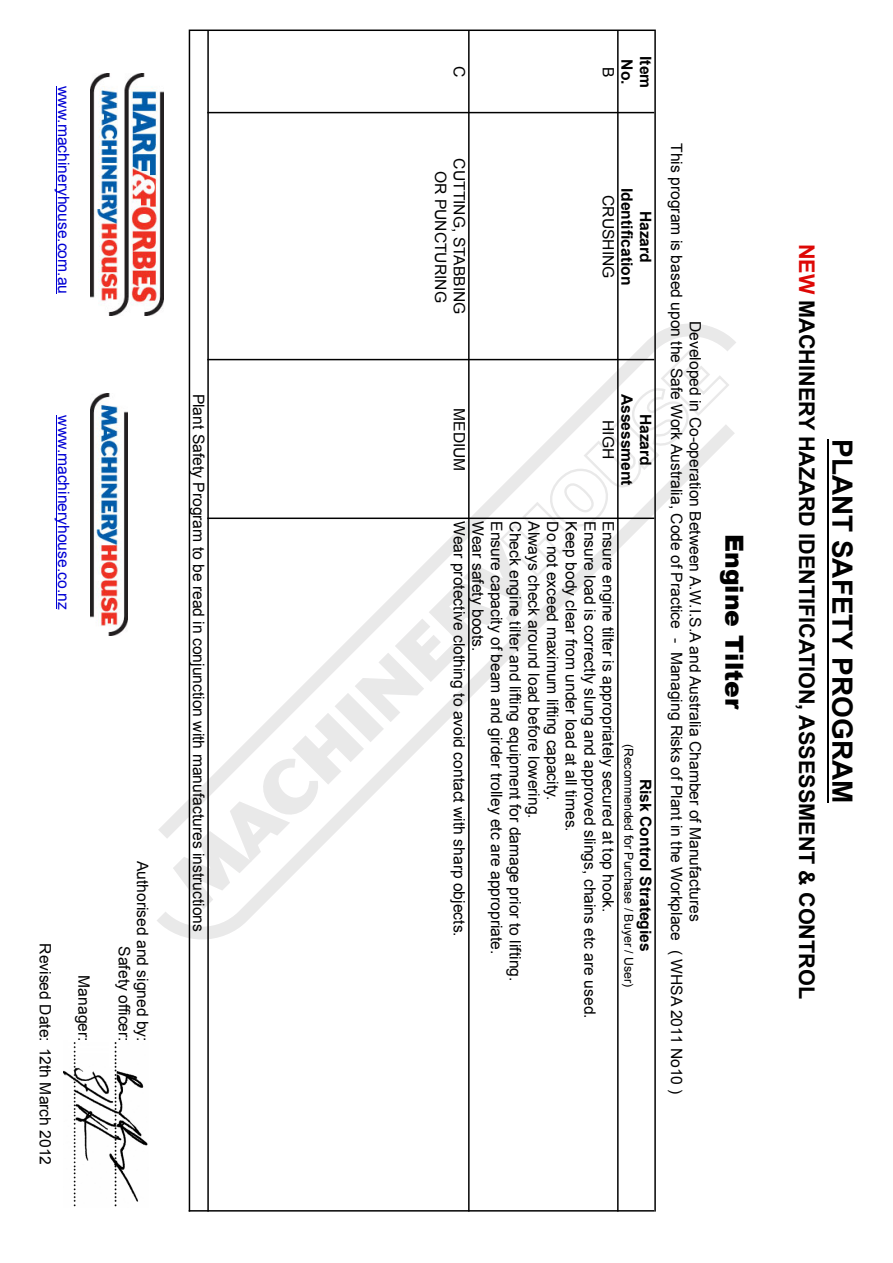
<style>
.page{position:relative;width:893px;height:1263px;background:#fff}
.page>*{position:absolute;margin:0;border:0;box-sizing:border-box;transform-origin:0 0}
.t1{font:700 27.9px "Arial";color:#000}
.t2{font:900 24.9px "Arial";color:#000}
.t3{font:700 21.6px "Arial";color:#000}
.t4{font:15.6px/18.6px "Arial";color:#000;text-align:center}
.t5{font:700 15.6px/18.6px "Arial";color:#000;text-align:center}
.t6{font:15.6px "Arial";color:#0000d4}
.t7{font:12.3px "Arial";color:#000}
.s1{color:#dd0806}
</style>
<div class="page">
<hr style="left:827px;top:439px;width:1px;height:364px;background:#000">
<hr style="left:56px;top:86px;width:1px;height:208px;background:#0000d4">
<hr style="left:56px;top:415px;width:1px;height:194px;background:#0000d4">
<hr style="left:189px;top:30px;width:467px;height:1px;background:#000">
<hr style="left:207px;top:112px;width:447px;height:1px;background:#000">
<hr style="left:189px;top:1210px;width:465px;height:1px;background:#000">
<hr style="left:654px;top:31px;width:2px;height:1180px;background:#000">
<hr style="left:617px;top:31px;width:2px;height:1180px;background:#000">
<hr style="left:468px;top:31px;width:2px;height:1180px;background:#000">
<hr style="left:207px;top:31px;width:2px;height:1180px;background:#000">
<hr style="left:189px;top:31px;width:1px;height:1180px;background:#000">
<img style="left:63px;top:1042px;width:85px;height:165px">
<img style="left:91px;top:73px;width:73px;height:242px">
<img style="left:91px;top:393px;width:37px;height:243px">
<svg style="left:157px;top:875px;width:499px;height:91px"></svg>
<svg style="left:158px;top:297px;width:578px;height:578px"></svg>
<p class="t6" style="left:74px;top:86px;width:209px;rotate:90deg">www.machineryhouse.com.au</p>
<p class="t6" style="left:74px;top:415px;width:195px;rotate:90deg">www.machineryhouse.co.nz</p>
<p class="t4" style="left:54px;top:943px;width:223px;rotate:90deg">Revised Date: 12th March 2012</p>
<p class="t4" style="left:93px;top:975px;width:68px;rotate:90deg">Manager:</p>
<p class="t4" style="left:152px;top:861px;width:182px;rotate:90deg">Authorised and signed by:</p>
<p class="t4" style="left:133px;top:946px;width:97px;rotate:90deg">Safety officer:</p>
<p class="t4" style="left:208px;top:393px;width:540px;rotate:90deg">Plant Safety Program to be read in conjunction with manufactures instructions</p>
<p class="t5" style="left:654px;top:56px;width:34px;rotate:90deg">Item</p>
<p class="t5" style="left:636px;top:59px;width:27px;rotate:90deg">No.</p>
<p class="t4" style="left:469px;top:66px;width:13px;rotate:90deg">C</p>
<p class="t4" style="left:618px;top:67px;width:12px;rotate:90deg">B</p>
<p class="t4" style="left:469px;top:158px;width:158px;rotate:90deg">CUTTING, STABBING</p>
<p class="t4" style="left:450px;top:171px;width:134px;rotate:90deg">OR PUNCTURING</p>
<p class="t4" style="left:469px;top:408px;width:65px;rotate:90deg">MEDIUM</p>
<p class="t5" style="left:654px;top:188px;width:99px;rotate:90deg">Hazard<br>Identification</p>
<p class="t4" style="left:618px;top:195px;width:85px;rotate:90deg">CRUSHING</p>
<p class="t5" style="left:654px;top:393px;width:94px;rotate:90deg">Hazard<br>Assessment</p>
<p class="t4" style="left:618px;top:420px;width:41px;rotate:90deg">HIGH</p>
<p class="t4" style="left:487px;top:521px;width:132px;rotate:90deg">Wear safety boots.</p>
<p class="t4" style="left:506px;top:521px;width:435px;rotate:90deg">Ensure capacity of beam and girder trolley etc are appropriate.</p>
<p class="t4" style="left:543px;top:521px;width:299px;rotate:90deg">Always check around load before lowering.</p>
<p class="t4" style="left:599px;top:521px;width:499px;rotate:90deg">Ensure load is correctly slung and approved slings, chains etc are used.</p>
<p class="t4" style="left:469px;top:521px;width:417px;rotate:90deg">Wear protective clothing to avoid contact with sharp objects.</p>
<p class="t4" style="left:524px;top:521px;width:461px;rotate:90deg">Check engine tilter and lifting equipment for damage prior to lifting.</p>
<p class="t4" style="left:562px;top:521px;width:280px;rotate:90deg">Do not exceed maximum lifting capacity.</p>
<p class="t4" style="left:580px;top:521px;width:312px;rotate:90deg">Keep body clear from under load at all times.</p>
<p class="t4" style="left:618px;top:521px;width:393px;rotate:90deg">Ensure engine tilter is appropriately secured at top hook.</p>
<p class="t7" style="left:637px;top:744px;width:245px;rotate:90deg">(Recommended for Purchase / Buyer / User)</p>
<p class="t5" style="left:654px;top:779px;width:174px;rotate:90deg">Risk Control Strategies</p>
<p class="t4" style="left:704px;top:143px;width:953px;rotate:90deg">Developed in Co-operation Between A.W.I.S.A and Australia Chamber of Manufactures<br>This program is based upon the Safe Work Australia, Code of Practice - Managing Risks of Plant in the Workplace ( WHSA 2011 No10 )</p>
<h2 class="t2" style="left:748px;top:534px;width:177px;rotate:90deg">Engine Tilter</h2>
<h3 class="t3" style="left:821px;top:244px;width:756px;rotate:90deg"><span class="s1">NEW</span> MACHINERY HAZARD IDENTIFICATION, ASSESSMENT &amp; CONTROL</h3>
<h1 class="t1" style="left:861px;top:439px;width:366px;rotate:90deg">PLANT SAFETY PROGRAM</h1>
</div>
